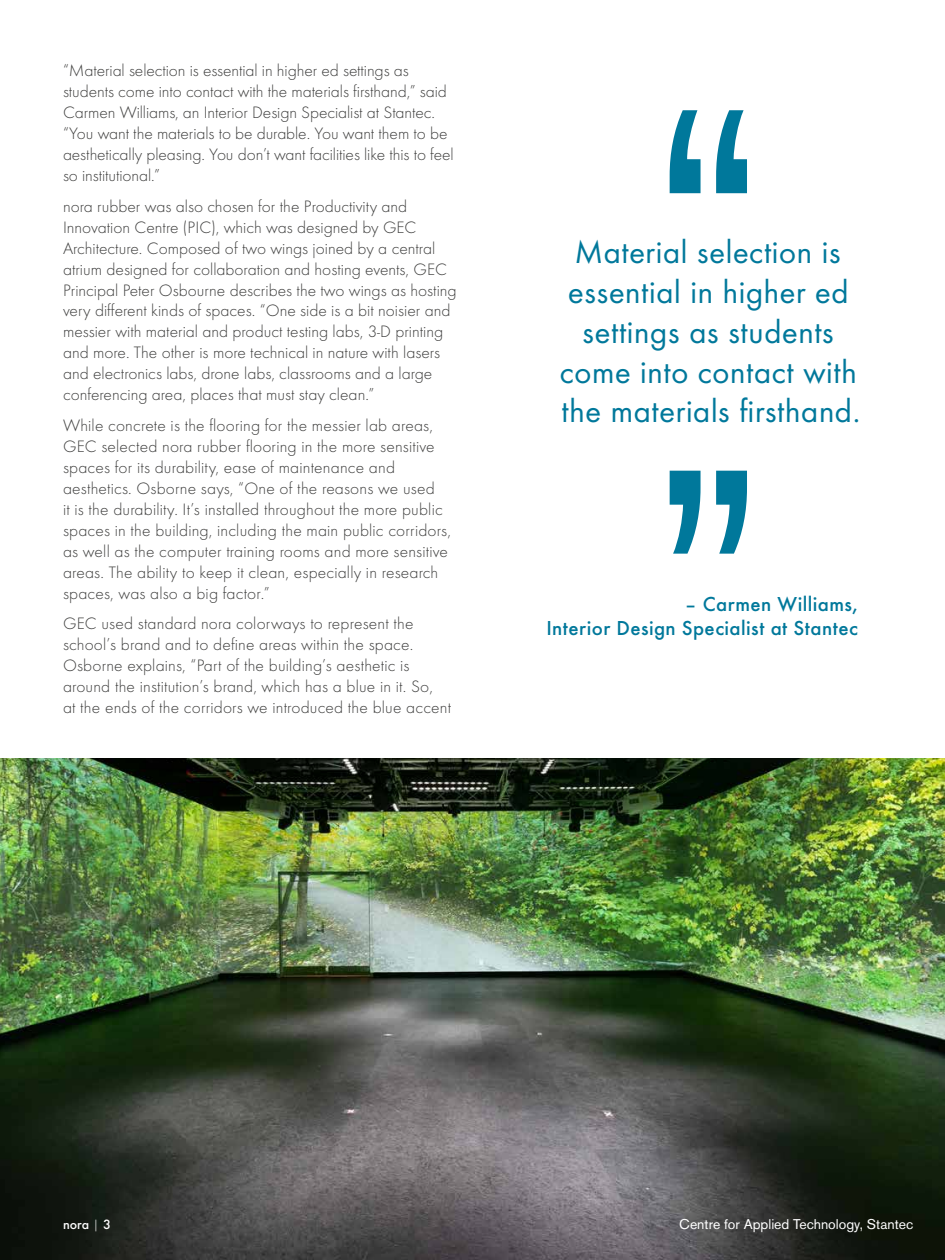
<style>
.page{position:relative;width:945px;height:1260px;background:#fff}
.page>*{position:absolute;margin:0;border:0;box-sizing:border-box;transform-origin:0 0}
.t1{font:33.25px/39.9px "Futura Boo";letter-spacing:.02em;color:#00789b;text-align:center}
.t2{font:500 21px/24.5px "Futura";letter-spacing:.02em;color:#00789b;text-align:right}
.t3{font:300 17.15px/21px "Futura";color:#3d3d3c}
.t4{font:14px "Akzidenz Grotesk Pro";color:#fff}
.t5{font:500 14px "Futura";color:#fff}
.s1{font-weight:300}
</style>
<div class="page">
<img style="left:0;top:759px;width:945px;height:501px">
<div style="left:54px;top:1210px;width:65px;height:28px;background:#131a13"></div>
<svg style="left:670px;top:110px;width:77px;height:83px"></svg>
<svg style="left:670px;top:471px;width:77px;height:83px"></svg>
<p class="t3" style="left:63px;top:60px;width:392px">“Material selection is essential in higher ed settings as students come into contact with the materials firsthand,” said Carmen Williams, an Interior Design Specialist at Stantec. “You want the materials to be durable. You want them to be aesthetically pleasing. You don’t want facilities like this to feel so institutional.”</p>
<p class="t3" style="left:63px;top:195px;width:395px">nora rubber was also chosen for the Productivity and Innovation Centre (PIC), which was designed by GEC Architecture. Composed of two wings joined by a central atrium designed for collaboration and hosting events, GEC Principal Peter Osbourne describes the two wings as hosting very different kinds of spaces. “One side is a bit noisier and messier with material and product testing labs, 3-D printing and more. The other is more technical in nature with lasers and electronics labs, drone labs, classrooms and a large conferencing area, places that must stay clean.”</p>
<p class="t3" style="left:63px;top:415px;width:390px">While concrete is the flooring for the messier lab areas, GEC selected nora rubber flooring in the more sensitive spaces for its durability, ease of maintenance and aesthetics. Osborne says, “One of the reasons we used<br>it is the durability. It’s installed throughout the more public spaces in the building, including the main public corridors, as well as the computer training rooms and more sensitive areas. The ability to keep it clean, especially in research spaces, was also a big factor.”</p>
<p class="t3" style="left:63px;top:613px;width:390px">GEC used standard nora colorways to represent the school’s brand and to define areas within the space.<br>Osborne explains, “Part of the building’s aesthetic is around the institution’s brand, which has a blue in it. So,<br>at the ends of the corridors we introduced the blue accent</p>
<h1 class="t1" style="left:560px;top:232px;width:302px">Material selection is essential in higher ed settings as students come into contact with the materials firsthand.</h1>
<p class="t2" style="left:546px;top:591px;width:313px">– Carmen Williams,<br>Interior Design Specialist at Stantec</p>
<p class="t5" style="left:63px;top:1216px;width:50px">nora <span class="s1">|</span> 3</p>
<p class="t4" style="left:679px;top:1215px;width:236px">Centre for Applied Technology, Stantec</p>
</div>
